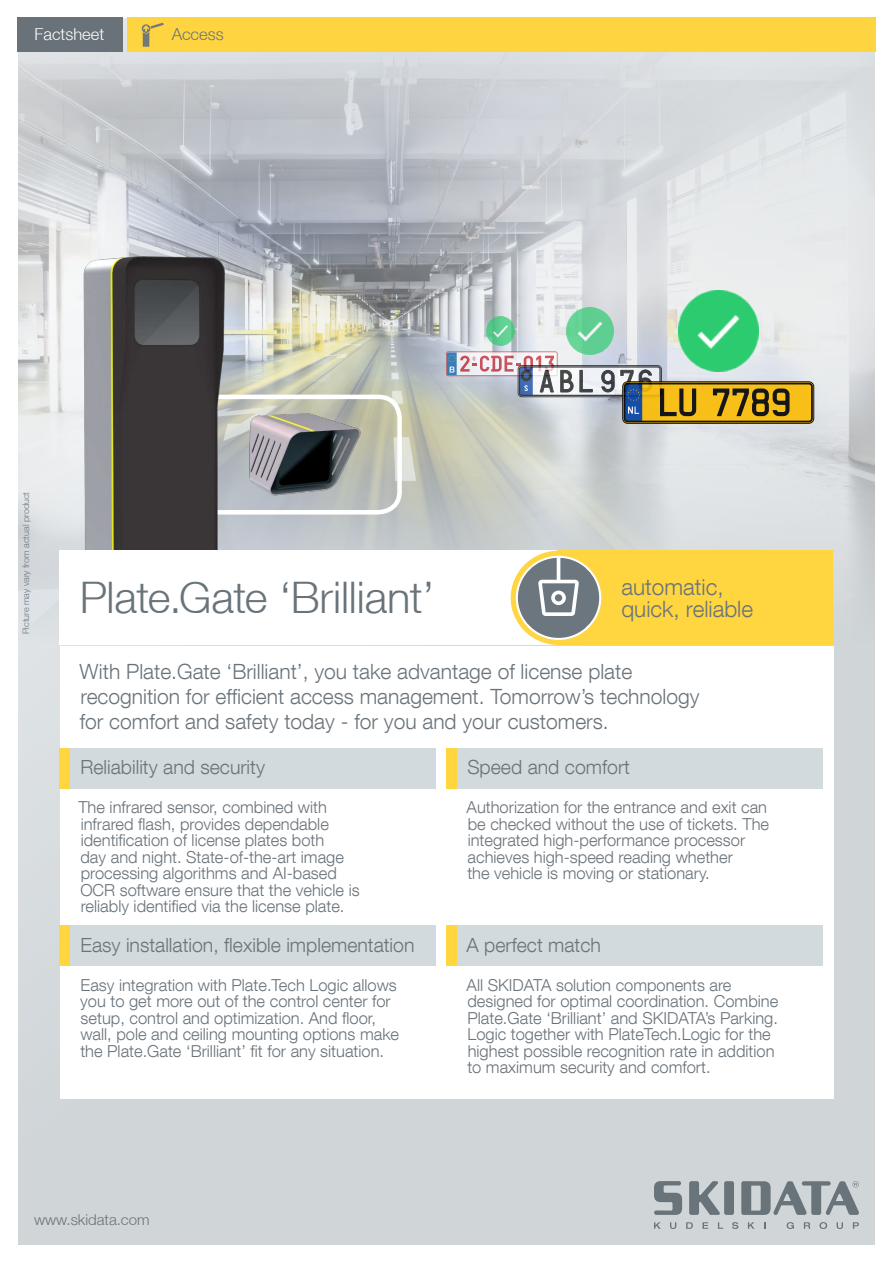
<style>
.page{position:relative;width:893px;height:1263px;background:#d0d5d8}
.page>*{position:absolute;margin:0;border:0;box-sizing:border-box;transform-origin:0 0}
.t1{font:300 43.5px "Helvetica Neue LT";letter-spacing:-.005em;color:#69737a}
.t2{font:300 22.5px/22.5px "Helvetica Neue LT Com";color:#69737a}
.t3{font:300 21px/25.2px "Helvetica Neue LT Com";color:#69737a}
.t4{font:300 19.5px "Helvetica Neue LT Com";color:#69737a}
.t5{font:300 16.5px/16.5px "Helvetica Neue LT Com";color:#69737a}
.t6{font:300 16.5px "Helvetica Neue LT";color:#fff}
.t7{font:300 16.5px "Helvetica Neue LT";color:#69737a}
.t8{font:300 15px "Helvetica Neue LT";color:#69737a}
.t9{font:300 9px "Helvetica Neue LT";color:#69737a}
</style>
<div class="page">
<img style="left:19px;top:17px;width:857px;height:628px">
<img style="left:486px;top:317px;width:29px;height:28px">
<svg style="left:518px;top:366px;width:143px;height:31px"></svg>
<div style="left:518px;top:365px;width:143px;height:32px;border:1px solid #000;border-radius:4px"></div>
<div style="left:519px;top:366px;width:142px;height:30px;border:1px solid #000;border-radius:2px"></div>
<svg style="left:601px;top:370px;width:13px;height:22px"></svg>
<svg style="left:455px;top:352px;width:118px;height:43px;background:#c1b8c1"></svg>
<svg style="left:580px;top:370px;width:13px;height:22px"></svg>
<img style="left:566px;top:307px;width:48px;height:48px">
<img style="left:678px;top:291px;width:80px;height:80px">
<div style="left:623px;top:382px;width:191px;height:41px;background:#f7bf18;border-radius:5px"></div>
<div style="left:622px;top:382px;width:192px;height:41px;border:1px solid #000;border-radius:5px"></div>
<div style="left:624px;top:383px;width:189px;height:39px;border:2px solid #000;border-radius:3px"></div>
<svg style="left:660px;top:388px;width:36px;height:28px"></svg>
<svg style="left:713px;top:388px;width:76px;height:28px"></svg>
<svg style="left:620px;top:370px;width:32px;height:51px"></svg>
<img style="left:19px;top:176px;width:218px;height:536px">
<img style="left:218px;top:241px;width:237px;height:310px">
<div style="left:0;top:0;width:19px;height:1263px;background:#fff"></div>
<div style="left:0;top:0;width:893px;height:17px;background:#fff"></div>
<div style="left:0;top:1246px;width:893px;height:17px;background:#fff"></div>
<div style="left:876px;top:0;width:17px;height:1263px;background:#fff"></div>
<svg style="left:654px;top:1222px;width:7px;height:7px"></svg>
<svg style="left:670px;top:1222px;width:6px;height:7px"></svg>
<svg style="left:686px;top:1222px;width:7px;height:7px"></svg>
<svg style="left:702px;top:1222px;width:6px;height:7px"></svg>
<svg style="left:718px;top:1222px;width:5px;height:7px"></svg>
<svg style="left:732px;top:1222px;width:6px;height:7px"></svg>
<svg style="left:748px;top:1222px;width:7px;height:7px"></svg>
<svg style="left:787px;top:1222px;width:7px;height:7px"></svg>
<svg style="left:804px;top:1222px;width:6px;height:7px"></svg>
<svg style="left:819px;top:1222px;width:8px;height:7px"></svg>
<svg style="left:837px;top:1222px;width:6px;height:7px"></svg>
<svg style="left:853px;top:1222px;width:6px;height:7px"></svg>
<svg style="left:654px;top:1181px;width:28px;height:34px"></svg>
<div style="left:724px;top:1181px;width:10px;height:34px;background:#69737a;border-radius:2px"></div>
<svg style="left:741px;top:1181px;width:118px;height:34px"></svg>
<svg style="left:689px;top:1181px;width:31px;height:34px"></svg>
<div style="left:60px;top:647px;width:773px;height:452px;background:#fff"></div>
<div style="left:60px;top:551px;width:537px;height:94px;background:#fff"></div>
<div style="left:557px;top:551px;width:276px;height:94px;background:#ffd540"></div>
<div style="left:60px;top:748px;width:376px;height:40px;background:#d3dade"></div>
<div style="left:446px;top:748px;width:377px;height:40px;background:#d3dade"></div>
<div style="left:446px;top:748px;width:11px;height:40px;background:#ffd540"></div>
<div style="left:60px;top:748px;width:10px;height:40px;background:#ffd540"></div>
<div style="left:60px;top:925px;width:376px;height:40px;background:#d3dade"></div>
<div style="left:446px;top:925px;width:377px;height:40px;background:#d3dade"></div>
<div style="left:446px;top:925px;width:11px;height:40px;background:#ffd540"></div>
<div style="left:60px;top:925px;width:10px;height:40px;background:#ffd540"></div>
<div style="left:127px;top:17px;width:749px;height:34px;background:#fed441"></div>
<svg style="left:142px;top:23px;width:22px;height:24px"></svg>
<div style="left:17px;top:17px;width:106px;height:34px;background:#687278"></div>
<div style="left:511px;top:551px;width:95px;height:94px;background:#ffd642;border-radius:50%"></div>
<svg style="left:516px;top:556px;width:85px;height:84px"></svg>
<p class="t6" style="left:35px;top:28px;width:71px">Factsheet</p>
<p class="t7" style="left:172px;top:28px;width:53px">Access</p>
<p class="t9" style="left:23px;top:634px;width:144px;rotate:-90deg">Picture may vary from actual product</p>
<h1 class="t1" style="left:80px;top:582px;width:356px">Plate.Gate ‘Brilliant’</h1>
<h2 class="t2" style="left:621px;top:577px;width:133px">automatic, quick, reliable</h2>
<p class="t3" style="left:79px;top:658px;width:622px">With Plate.Gate ‘Brilliant’, you take advantage of license plate recognition for efficient access management. Tomorrow’s technology for comfort and safety today - for you and your customers.</p>
<p class="t4" style="left:81px;top:760px;width:186px">Reliability and security</p>
<p class="t5" style="left:78px;top:801px;width:283px">The infrared sensor, combined with infrared flash, provides dependable identification of license plates both<br>day and night. State-of-the-art image processing algorithms and AI-based OCR software ensure that the vehicle is reliably identified via the license plate.</p>
<p class="t4" style="left:81px;top:933px;width:336px">Easy installation, flexible implementation</p>
<p class="t5" style="left:80px;top:978px;width:320px">Easy integration with Plate.Tech Logic allows you to get more out of the control center for setup, control and optimization. And floor, wall, pole and ceiling mounting options make the Plate.Gate ‘Brilliant’ fit for any situation.</p>
<p class="t4" style="left:467px;top:755px;width:164px">Speed and comfort</p>
<p class="t5" style="left:467px;top:799px;width:304px">Authorization for the entrance and exit can be checked without the use of tickets. The integrated high-performance processor achieves high-speed reading whether<br>the vehicle is moving or stationary.</p>
<p class="t4" style="left:467px;top:933px;width:136px">A perfect match</p>
<p class="t5" style="left:467px;top:976px;width:313px">All SKIDATA solution components are designed for optimal coordination. Combine Plate.Gate ‘Brilliant’ and SKIDATA’s Parking.<br>Logic together with PlateTech.Logic for the highest possible recognition rate in addition to maximum security and comfort.</p>
<p class="t8" style="left:34px;top:1214px;width:117px">www.skidata.com</p>
</div>
